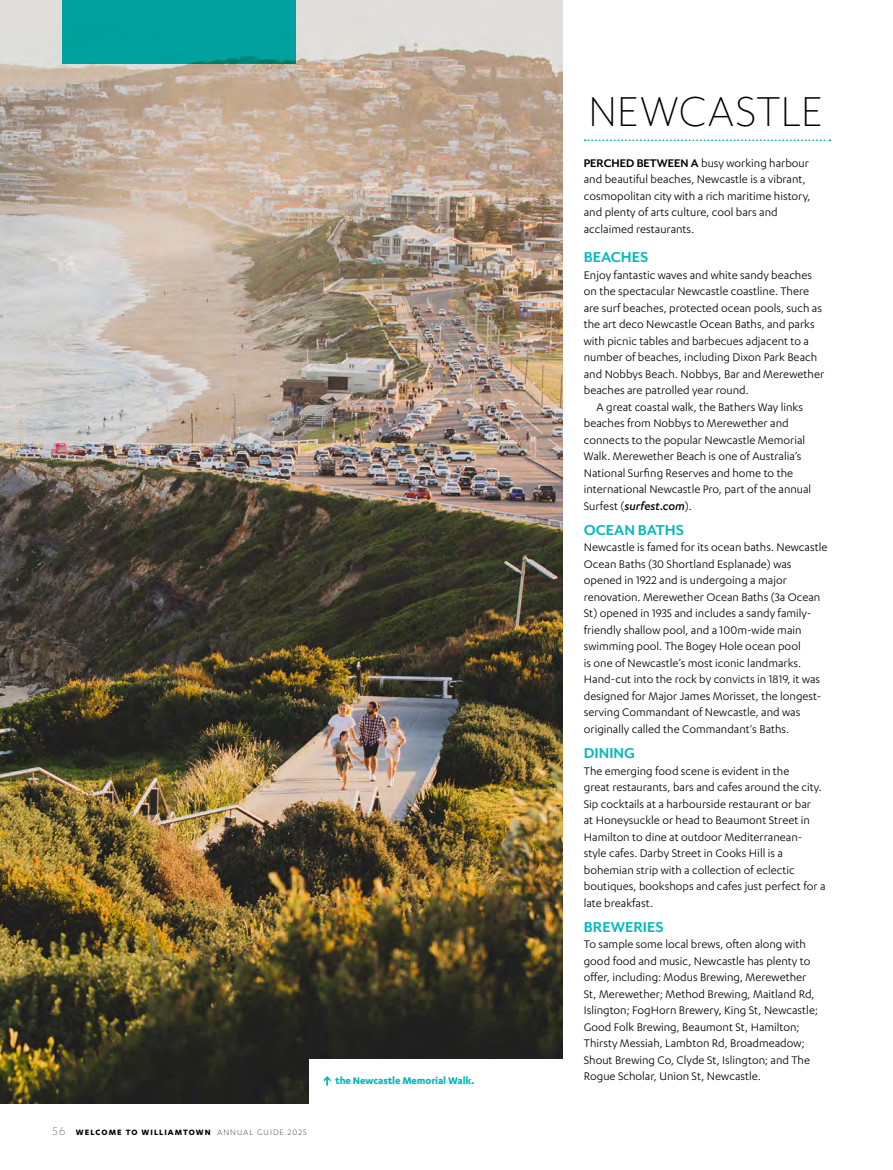
<style>
.page{position:relative;width:893px;height:1170px;background:#fff}
.page>*{position:absolute;margin:0;border:0;box-sizing:border-box;transform-origin:0 0}
.t1{font:300 48px "Mr Eaves XL Mod OT";letter-spacing:.03em;color:#000}
.t2{font:700 16.5px "Mr Eaves Mod OT";color:#00bab9}
.t3{font:12.75px/16.5px "Karbon";color:#000}
.t4{font:italic 500 12.75px "Karbon";color:#000}
.t5{font:700 11.25px "Karbon";letter-spacing:-.01em;color:#00bab9}
.t6{font:700 9px "Karbon";letter-spacing:.12em;color:#000}
.s1{font-weight:300;font-size:13.5px;color:#58595b}
.s2{font-weight:300}
.s3{font-family:"Mr Eaves XL Mod OT";font-weight:700}
.s4{font-weight:400;font-style:normal}
</style>
<div class="page">
<img style="left:0;top:0;width:563px;height:1103px">
<div style="left:62px;top:0;width:234px;height:64px;background:#00a19e"></div>
<svg style="left:585px;top:139px;width:245px;height:2px"></svg>
<div style="left:310px;top:1059px;width:253px;height:60px;background:#fff"></div>
<svg style="left:324px;top:1076px;width:6px;height:9px"></svg>
<p class="t6" style="left:52px;top:1127px;width:256px"><span class="s1">56</span> WELCOME TO WILLIAMTOWN <span class="s2">ANNUAL GUIDE 2025</span></p>
<p class="t5" style="left:336px;top:1073px;width:141px">the Newcastle Memorial Walk.</p>
<h1 class="t1" style="left:589px;top:86px;width:235px">NEWCASTLE</h1>
<p class="t3" style="left:584px;top:154px;width:228px"><span class="s3">PERCHED BETWEEN A</span> busy working harbour and beautiful beaches, Newcastle is a vibrant, cosmopolitan city with a rich maritime history, and plenty of arts culture, cool bars and acclaimed restaurants.</p>
<p class="t2" style="left:584px;top:248px;width:66px">BEACHES</p>
<p class="t3" style="left:584px;top:266px;width:230px">Enjoy fantastic waves and white sandy beaches</p>
<p class="t3" style="left:584px;top:283px;width:227px">on the spectacular Newcastle coastline. There</p>
<p class="t3" style="left:584px;top:299px;width:240px">are surf beaches, protected ocean pools, such as</p>
<p class="t3" style="left:584px;top:316px;width:232px">the art deco Newcastle Ocean Baths, and parks</p>
<p class="t3" style="left:584px;top:332px;width:227px">with picnic tables and barbecues adjacent to a</p>
<p class="t3" style="left:584px;top:349px;width:235px">number of beaches, including Dixon Park Beach</p>
<p class="t3" style="left:584px;top:365px;width:242px">and Nobbys Beach. Nobbys, Bar and Merewether</p>
<p class="t3" style="left:584px;top:382px;width:166px">beaches are patrolled year round.</p>
<p class="t3" style="left:597px;top:398px;width:208px">A great coastal walk, the Bathers Way links</p>
<p class="t3" style="left:584px;top:415px;width:206px">beaches from Nobbys to Merewether and</p>
<p class="t3" style="left:584px;top:431px;width:223px">connects to the popular Newcastle Memorial</p>
<p class="t3" style="left:584px;top:448px;width:219px">Walk. Merewether Beach is one of Australia’s</p>
<p class="t3" style="left:584px;top:464px;width:211px">National Surfing Reserves and home to the</p>
<p class="t3" style="left:584px;top:481px;width:229px">international Newcastle Pro, part of the annual</p>
<p class="t4" style="left:584px;top:499px;width:110px"><span class="s4">Surfest (</span>surfest.com<span class="s4">).</span></p>
<p class="t2" style="left:584px;top:520px;width:102px">OCEAN BATHS</p>
<p class="t3" style="left:584px;top:539px;width:245px">Newcastle is famed for its ocean baths. Newcastle Ocean Baths (30 Shortland Esplanade) was opened in 1922 and is undergoing a major renovation. Merewether Ocean Baths (3a Ocean St) opened in 1935 and includes a sandy family&shy;friendly shallow pool, and a 100m-wide main swimming pool. The Bogey Hole ocean pool<br>is one of Newcastle’s most iconic landmarks.<br>Hand-cut into the rock by convicts in 1819, it was designed for Major James Morisset, the longest&shy;serving Commandant of Newcastle, and was originally called the Commandant's Baths.</p>
<p class="t2" style="left:584px;top:743px;width:53px">DINING</p>
<p class="t3" style="left:584px;top:762px;width:243px">The emerging food scene is evident in the<br>great restaurants, bars and cafes around the city.<br>Sip cocktails at a harbourside restaurant or bar<br>at Honeysuckle or head to Beaumont Street in Hamilton to dine at outdoor Mediterranean&shy;style cafes. Darby Street in Cooks Hill is a bohemian strip with a collection of eclectic boutiques, bookshops and cafes just perfect for a late breakfast.</p>
<p class="t2" style="left:584px;top:917px;width:81px">BREWERIES</p>
<p class="t3" style="left:584px;top:935px;width:236px">To sample some local brews, often along with good food and music, Newcastle has plenty to offer, including: Modus Brewing, Merewether St, Merewether; Method Brewing, Maitland Rd, Islington; FogHorn Brewery, King St, Newcastle; Good Folk Brewing, Beaumont St, Hamilton; Thirsty Messiah, Lambton Rd, Broadmeadow; Shout Brewing Co, Clyde St, Islington; and The Rogue Scholar, Union St, Newcastle.</p>
</div>
